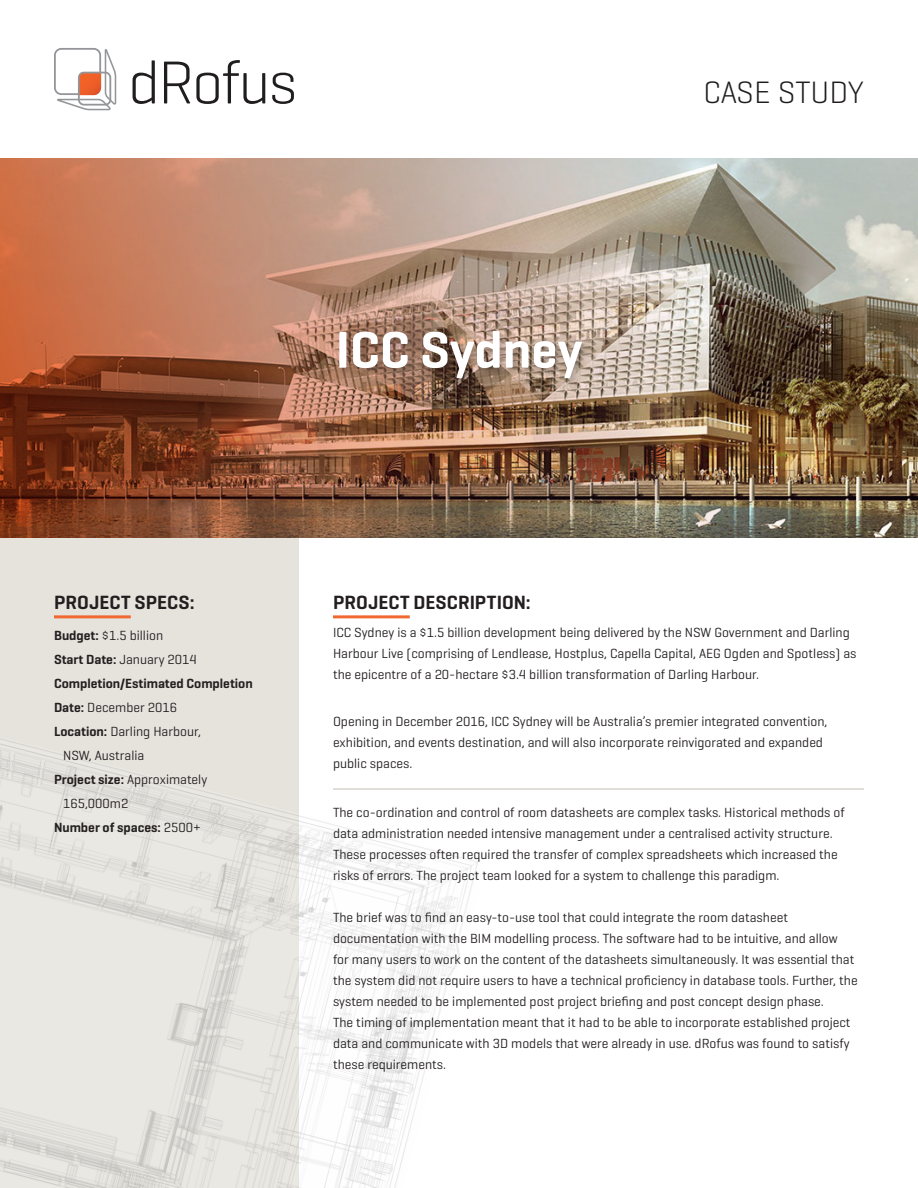
<style>
.page{position:relative;width:918px;height:1188px;background:#fff}
.page>*{position:absolute;margin:0;border:0;box-sizing:border-box;transform-origin:0 0}
.t1{font:600 52.5px "Geogrotesque";color:#fff}
.t2{font:300 31.5px "Geogrotesque";color:#201d1e}
.t3{font:600 19.5px "Geogrotesque";letter-spacing:.005em;color:#231f20}
.t4{font:13.5px/21px "Geogrotesque";color:#231f20}
.t5{font:600 13.5px "Geogrotesque";color:#231f20}
.s1{font-weight:600}
.s2{font-weight:400}
</style>
<div class="page">
<div style="left:0;top:516px;width:298px;height:672px;background:#e6e3dd"></div>
<img style="left:0;top:731px;width:478px;height:457px">
<img style="left:0;top:158px;width:918px;height:380px">
<hr style="left:333px;top:615px;width:77px;height:3px;background:#f16830">
<div style="left:336px;top:328px;width:255px;height:60px;background:#231f20;opacity:.3"></div>
<svg style="left:54px;top:48px;width:62px;height:62px"></svg>
<svg style="left:133px;top:60px;width:22px;height:44px"></svg>
<svg style="left:164px;top:62px;width:26px;height:41px"></svg>
<svg style="left:196px;top:60px;width:69px;height:44px"></svg>
<svg style="left:272px;top:73px;width:22px;height:31px"></svg>
<hr style="left:54px;top:615px;width:77px;height:3px;background:#f16830">
<hr style="left:333px;top:788px;width:531px;height:2px;background:#d8d4cf">
<p class="t2" style="left:704px;top:72px;width:162px">CASE STUDY</p>
<p class="t1" style="left:336px;top:317px;width:248px">ICC Sydney</p>
<p class="t3" style="left:54px;top:590px;width:142px">PROJECT SPECS:</p>
<p class="t4" style="left:54px;top:625px;width:111px"><span class="s1">Budget:</span> $1.5 billion</p>
<p class="t4" style="left:54px;top:649px;width:144px"><span class="s1">Start Date:</span> January 2014</p>
<p class="t5" style="left:54px;top:675px;width:200px">Completion/Estimated Completion</p>
<p class="t4" style="left:54px;top:697px;width:125px"><span class="s1">Date:</span> December 2016</p>
<p class="t4" style="left:54px;top:721px;width:149px"><span class="s1">Location:</span> Darling Harbour,</p>
<p class="t4" style="left:63px;top:745px;width:83px">NSW, Australia</p>
<p class="t4" style="left:54px;top:769px;width:155px"><span class="s1">Project size:</span> Approximately</p>
<p class="t4" style="left:63px;top:793px;width:67px">165,000m2</p>
<p class="t5" style="left:54px;top:819px;width:148px">Number of spaces: <span class="s2">2500+</span></p>
<p class="t3" style="left:333px;top:590px;width:199px">PROJECT DESCRIPTION:</p>
<p class="t4" style="left:333px;top:622px;width:525px">ICC Sydney is a $1.5 billion development being delivered by the NSW Government and Darling<br>Harbour Live (comprising of Lendlease, Hostplus, Capella Capital, AEG Ogden and Spotless) as the epicentre of a 20-hectare $3.4 billion transformation of Darling Harbour.</p>
<p class="t4" style="left:333px;top:710px;width:496px">Opening in December 2016, ICC Sydney will be Australia’s premier integrated convention, exhibition, and events destination, and will also incorporate reinvigorated and expanded</p>
<p class="t4" style="left:333px;top:752px;width:81px">public spaces.</p>
<p class="t4" style="left:333px;top:802px;width:513px">The co-ordination and control of room datasheets are complex tasks. Historical methods of data administration needed intensive management under a centralised activity structure.<br>These processes often required the transfer of complex spreadsheets which increased the risks of errors. The project team looked for a system to challenge this paradigm.</p>
<p class="t4" style="left:333px;top:907px;width:526px">The brief was to find an easy-to-use tool that could integrate the room datasheet documentation with the BIM modelling process. The software had to be intuitive, and allow<br>for many users to work on the content of the datasheets simultaneously. It was essential that the system did not require users to have a technical proficiency in database tools. Further, the system needed to be implemented post project briefing and post concept design phase.</p>
<p class="t4" style="left:333px;top:1012px;width:519px;text-align:justify">The timing of implementation meant that it had to be able to incorporate established project data and communicate with 3D models that were already in use. dRofus was found to satisfy these requirements.</p>
</div>
